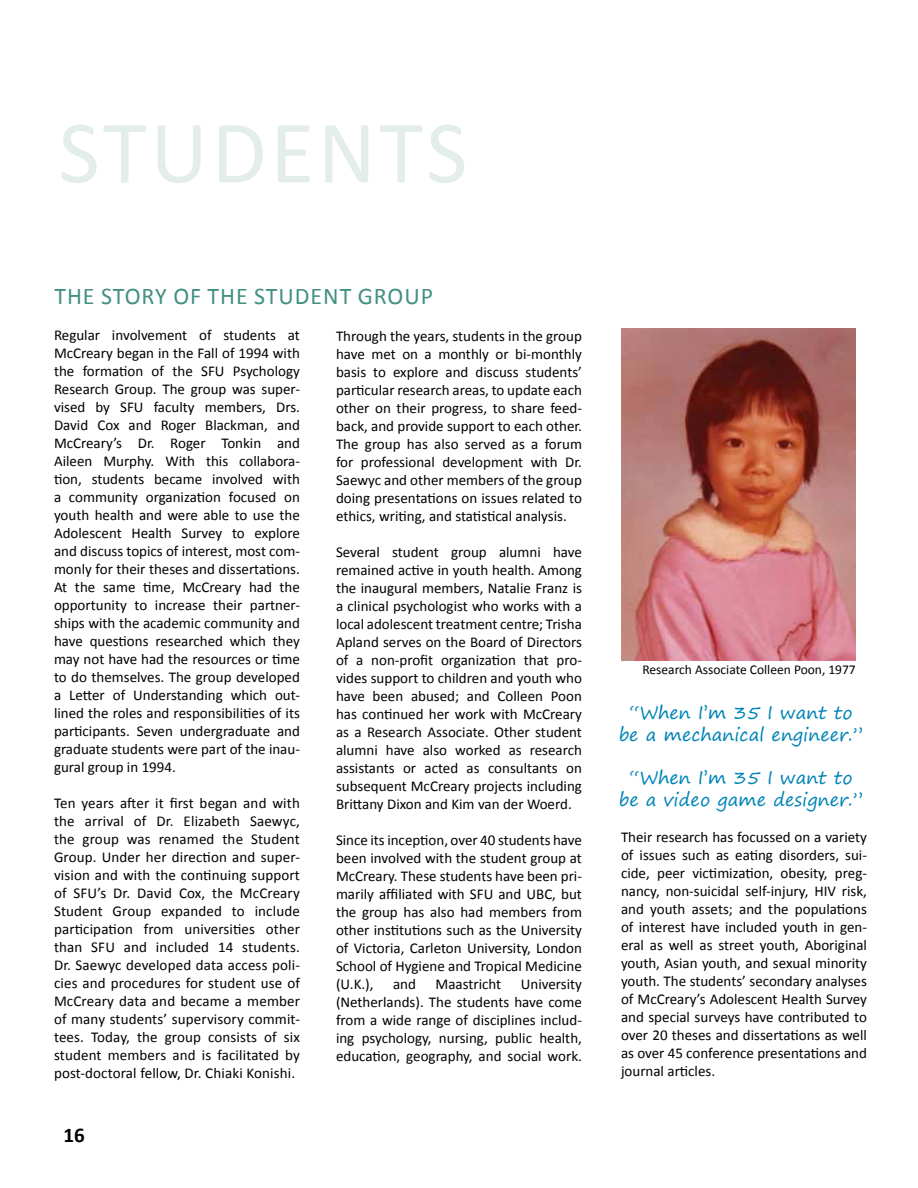
<style>
.page{position:relative;width:918px;height:1188px;background:#fff}
.page>*{position:absolute;margin:0;border:0;box-sizing:border-box;transform-origin:0 0}
.t1{font:90px "Calibri";color:#e3eeec}
.t2{font:24px "Calibri";color:#439081}
.t3{font:700 21px "Calibri";color:#000}
.t4{font:18px/21.6px "Segoe Print";color:#0084b6;text-align:center}
.t5{font:15px/18px "Calibri";color:#000;text-align:justify}
.t6{font:13.5px "Calibri";color:#000}
</style>
<div class="page">
<img style="left:621px;top:328px;width:235px;height:333px">
<h1 class="t1" style="left:59px;top:96px;width:97px">Students</h1>
<h2 class="t2" style="left:54px;top:281px;width:61px">The story</h2>
<h2 class="t2" style="left:173px;top:281px;width:49px">of the</h2>
<h2 class="t2" style="left:254px;top:281px;width:27px">Student</h2>
<h2 class="t2" style="left:358px;top:281px;width:16px">group</h2>
<p class="t5" style="left:54px;top:326px;width:248px">Regular involvement of students at McCreary began in the Fall of 1994 with the formation of the SFU Psychology Research Group. The group was super&shy;vised by SFU faculty members, Drs.<br>David Cox and Roger Blackman, and McCreary’s Dr. Roger Tonkin and Aileen Murphy. With this collabora&shy;tion, students became involved with a community organization focused on youth health and were able to use the Adolescent H ealth Survey to explore and discuss topics of interest, most com&shy;monly for their theses and dissertations.<br>At the same time, McCreary had the opportunity to increase their partner&shy;ships with the academic community and have questions researched which they may not have had the resources or time to do themselves. The group developed a Letter of Understanding which out&shy;lined the roles and responsibilities of its participants. Seven undergraduate and graduate students were part of the inau&shy;gural group in 1994.</p>
<p class="t5" style="left:54px;top:794px;width:248px">Ten years after it first began and with the arrival of Dr. Elizabeth Saewyc, the group was renamed the Student Group. Under her direction and super&shy;vision and with the continuing support of SFU’s Dr. David Cox, the McCreary Student Group expanded to include participation from universities other than SFU and included 14 students.<br>Dr. Saewyc developed data access poli&shy;cies and procedures for student use of McCreary data and became a member of many students’ supervisory commit&shy;tees. Today, the group consists of six student members and is facilitated by post-doctoral fellow, Dr. Chiaki Konishi.</p>
<h3 class="t3" style="left:64px;top:1121px;width:23px">16</h3>
<p class="t5" style="left:336px;top:327px;width:247px">Through the years, students in the group have met on a monthly or bi-monthly basis to explore and discuss students’ particular research areas, to update each other on their progress, to share feed&shy;back, and provide support to each other.<br>The group has also served as a forum for professional development with Dr.<br>Saewyc and other members of the group doing presentations on issues related to ethics, writing, and statistical analysis.</p>
<p class="t5" style="left:336px;top:543px;width:248px">Several student group alumni have remained active in youth health. Among the inaugural members, Natalie Franz is a clinical psychologist who works with a local adolescent treatment centre; Trisha Apland serves on the Board of Directors of a non-profit organization that pro&shy;vides support to children and youth who have been abused; and Colleen Poon has continued her work with McCreary as a Research Associate. Other student alumni have also worked as research assistants or acted as consultants on subsequent McCreary projects including Brittany Dixon and Kim van der Woerd.</p>
<p class="t5" style="left:336px;top:831px;width:247px">Since its inception, over 40 students have been involved with the student group at McCreary. These students have been pri&shy;marily affiliated with SFU and UBC, but the group has also had members from other institutions such as the University of Victoria, Carleton University, London School of Hygiene and Tropical Medicine (U.K.),</p>
<p class="t5" style="left:393px;top:975px;width:24px">and</p>
<p class="t5" style="left:436px;top:975px;width:67px">Maastricht</p>
<p class="t5" style="left:336px;top:975px;width:248px;text-indent:185px">University (Netherlands). The students have come from a wide range of disciplines includ&shy;ing psychology, nursing, public health, education, geography, and social work.</p>
<p class="t6" style="left:643px;top:661px;width:215px">Research Associate Colleen Poon, 1977</p>
<p class="t4" style="left:619px;top:702px;width:246px">“When I’m 35 I want to be a mechanical engineer.”</p>
<p class="t4" style="left:619px;top:767px;width:246px">“When I’m 35 I want to be a video game designer.”</p>
<p class="t5" style="left:621px;top:828px;width:247px">Their research has focussed on a variety of issues such as eating disorders, sui&shy;cide, peer victimization, obesity, preg&shy;nancy, non-suicidal self-injury, HIV risk, and youth assets; and the populations of interest have included youth in gen&shy;eral as well as street youth, Aboriginal youth, Asian youth, and sexual minority youth. The students’ secondary analyses of McCreary’s Adolescent Health Survey and special surveys have contributed to over 20 theses and dissertations as well as over 45 conference presentations and journal articles.</p>
</div>
